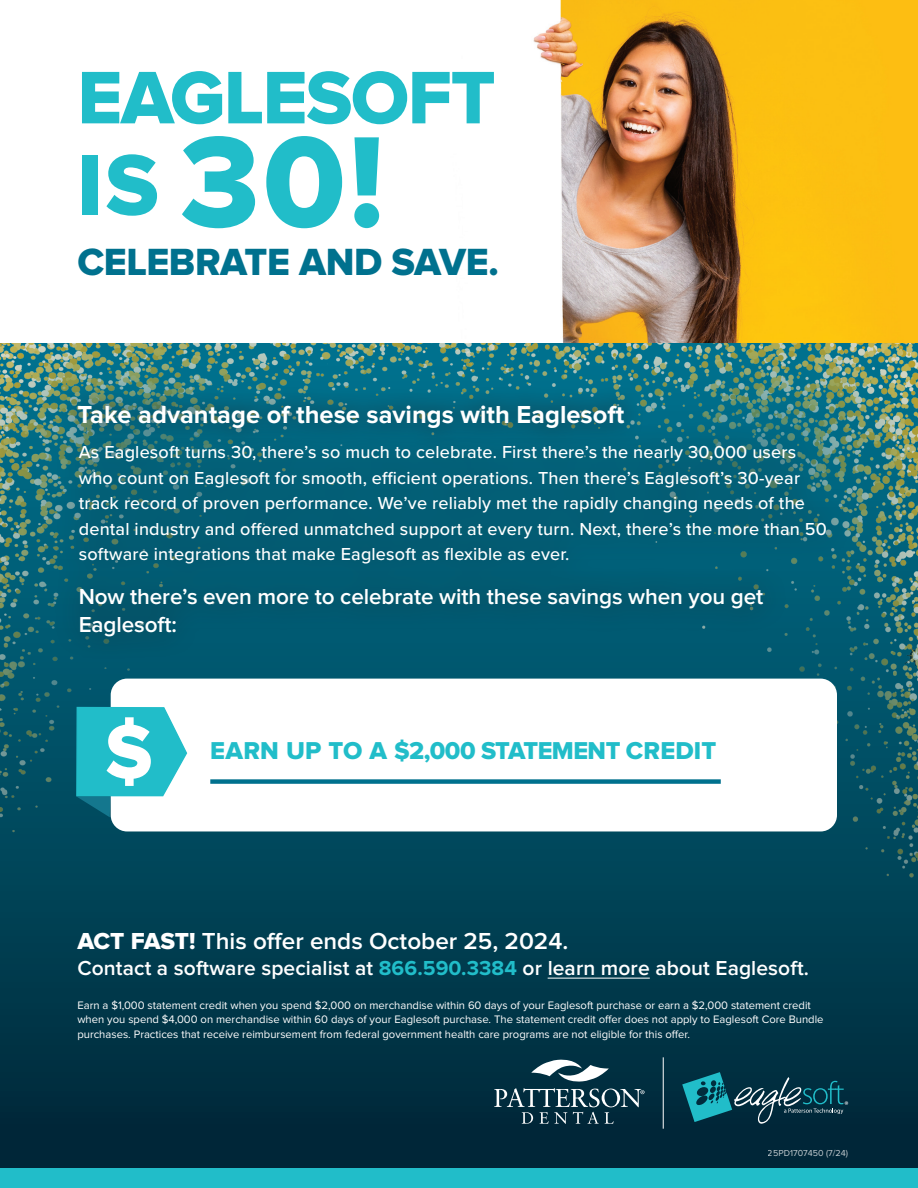
<style>
.page{position:relative;width:918px;height:1188px;background:#fff}
.page>*{position:absolute;margin:0;border:0;box-sizing:border-box;transform-origin:0 0}
.t1{font:133.8px "Proxima Nova Extrabld";color:#21bdc9}
.t2{font:77.1px "Proxima Nova Extrabld";letter-spacing:-.02em;color:#21bdc9}
.t3{font:39.3px "Proxima Nova Extrabld";letter-spacing:-.01em;color:#00718e}
.t4{font:700 25.5px "Proxima Nova";color:#fff}
.t5{font:25.35px "Proxima Nova Extrabld";letter-spacing:-.015em;color:#21bdc9}
.t6{font:600 24px "Proxima Nova";color:#fff}
.t7{font:600 22.5px/27.6px "Proxima Nova";letter-spacing:-.005em;color:#fff}
.t8{font:600 21px "Proxima Nova";letter-spacing:.005em;color:#fff}
.t9{font:500 18px/25.5px "Proxima Nova";letter-spacing:.01em;color:#fff}
.t10{font:11.25px/14.2px "Proxima Nova";color:#fff}
.t11{font:9px "Proxima Nova";color:#fff}
.s1{font-size:89.1px}
.s2{font-family:"Proxima Nova Extrabld";font-weight:400}
.s3{font-weight:700;color:#21bdc9}
</style>
<div class="page">
<img style="left:0;top:0;width:918px;height:344px">
<svg style="left:0;top:886px;width:918px;height:282px;background:#003446"></svg>
<hr style="left:548px;top:978px;width:102px;height:1px;background:#fff">
<svg style="left:682px;top:1072px;width:166px;height:52px;background:#165261"></svg>
<svg style="left:494px;top:1058px;width:151px;height:66px;background:#2b4f5e"></svg>
<hr style="left:663px;top:1057px;width:1px;height:72px;background:#fff">
<div style="left:0;top:1168px;width:918px;height:20px;background:#21bdc9"></div>
<img style="left:0;top:344px;width:328px;height:542px">
<img style="left:328px;top:344px;width:590px;height:542px">
<div style="left:52px;top:418px;width:800px;height:245px;background:#231f20;opacity:.44"></div>
<div style="left:58px;top:384px;width:586px;height:64px;background:#231f20;opacity:.55"></div>
<div style="left:111px;top:679px;width:726px;height:152px;background:#fff;border-radius:16px"></div>
<div style="left:210px;top:779px;width:511px;height:5px;background:#00718e"></div>
<svg style="left:76px;top:706px;width:112px;height:111px"></svg>
<h2 class="t2" style="left:77px;top:53px;width:420px">EAGLESOFT</h2>
<h1 class="t1" style="left:77px;top:105px;width:309px"><span class="s1">IS</span> 30!</h1>
<h3 class="t3" style="left:77px;top:239px;width:423px">CELEBRATE AND SAVE.</h3>
<h3 class="t4" style="left:77px;top:400px;width:548px">Take advantage of these savings with Eaglesoft</h3>
<p class="t9" style="left:79px;top:439px;width:750px">As Eaglesoft turns 30, there’s so much to celebrate. First there’s the nearly 30,000 users who count on Eaglesoft for smooth, efficient operations. Then there’s Eaglesoft’s 30-year track record of proven performance. We’ve reliably met the rapidly changing needs of the dental industry and offered unmatched support at every turn. Next, there’s the more than 50 software integrations that make Eaglesoft as flexible as ever.</p>
<p class="t7" style="left:79px;top:583px;width:686px">Now there’s even more to celebrate with these savings when you get<br>Eaglesoft:</p>
<h3 class="t5" style="left:210px;top:736px;width:507px">EARN UP TO A $2,000 STATEMENT CREDIT</h3>
<h3 class="t6" style="left:77px;top:927px;width:493px"><span class="s2">ACT FAST!</span> This offer ends October 25, 2024.</h3>
<p class="t8" style="left:77px;top:956px;width:733px">Contact a software specialist at <span class="s3">866.590.3384</span> or learn more about Eaglesoft.</p>
<p class="t10" style="left:77px;top:998px;width:748px">Earn a $1,000 statement credit when you spend $2,000 on merchandise within 60 days of your Eaglesoft purchase or earn a $2,000 statement credit when you spend $4,000 on merchandise within 60 days of your Eaglesoft purchase. The statement credit offer does not apply to Eaglesoft Core Bundle purchases. Practices that receive reimbursement from federal government health care programs are not eligible for this offer.</p>
<p class="t11" style="left:768px;top:1147px;width:82px">25PD1707450 (7/24)</p>
</div>
